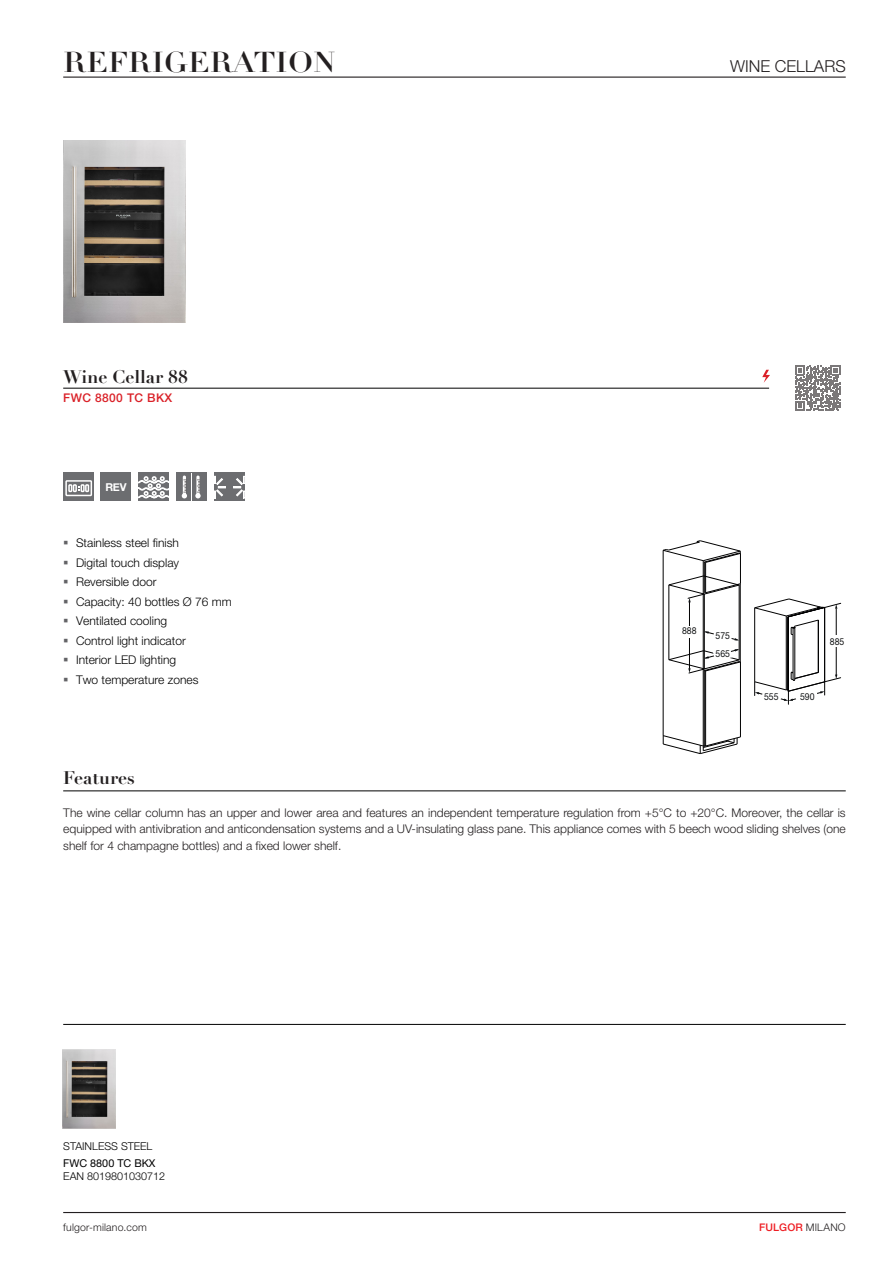
<style>
.page{position:relative;width:893px;height:1263px;background:#fff}
.page>*{position:absolute;margin:0;border:0;box-sizing:border-box;transform-origin:0 0}
.Nome_prodotto_2018{font:28.35px "Didot LT Pro Headline";color:#231f20;scale:1.11 1}
.Testo_descrizioni_20{font:700 18px "Didot LT Pro";color:#231f20}
.Nome_prodotto_2018-2{font:300 16.5px "Helvetica Neue LT Std";color:#231f20}
.Testo_descrizioni_20-2{font:300 12px/16.5px "Helvetica Neue LT Std";color:#231f20;text-align:justify}
.Testo_descrizioni_20-3{font:300 12px "Helvetica Neue LT Std";color:#000}
.Testo_descrizioni_20-4{font:500 12px "Helvetica Neue LT Std";letter-spacing:.03em;color:#da2128}
.dati_ed_euro_bold{font:300 10.8px "Helvetica Neue LT Std";color:#000}
.dati_ed_euro_bold-2{font:10.8px "Helvetica Neue LT Std";color:#000}
.cella_icona{font:700 10.8px "Helvetica Neue";color:#fff}
.t1{font:300 10.5px "Helvetica Neue LT Std";letter-spacing:.02em;color:#231f20}
.t2{font:500 10.5px "Helvetica Neue LT Std";letter-spacing:.02em;color:#ee1d23}
.t3{font:9.6px/18.5px "Helvetica Neue LT Std";color:#111314;scale:.91 1}
.s1{color:#636366}
.s2{font-weight:300;color:#231f20}
</style>
<div class="page">
<hr style="left:63px;top:77px;width:783px;height:1px;background:#231f20">
<hr style="left:63px;top:388px;width:706px;height:1px;background:#000001">
<hr style="left:63px;top:791px;width:783px;height:1px;background:#000001">
<hr style="left:63px;top:1024px;width:783px;height:1px;background:#000001">
<div style="left:63px;top:472px;width:30px;height:29px;background:#6c6d70"></div>
<div style="left:65px;top:480px;width:27px;height:16px;border:2px solid #fff"></div>
<svg style="left:68px;top:484px;width:21px;height:8px"></svg>
<div style="left:101px;top:472px;width:30px;height:29px;background:#6c6d70"></div>
<div style="left:139px;top:472px;width:30px;height:29px;background:#6c6d70"></div>
<svg style="left:139px;top:476px;width:30px;height:23px"></svg>
<div style="left:176px;top:472px;width:30px;height:29px;background:#6c6d70"></div>
<svg style="left:182px;top:473px;width:19px;height:28px"></svg>
<hr style="left:787px;top:617px;width:1px;height:72px;background:#000001">
<hr style="left:754px;top:608px;width:1px;height:74px;background:#000001">
<hr style="left:786px;top:616px;width:1px;height:74px;background:#000001">
<hr style="left:663px;top:550px;width:1px;height:186px;background:#000001">
<hr style="left:740px;top:584px;width:1px;height:78px;background:#000001">
<hr style="left:703px;top:561px;width:1px;height:185px;background:#000001">
<hr style="left:669px;top:585px;width:1px;height:75px;background:#000001">
<hr style="left:704px;top:594px;width:1px;height:75px;background:#000001">
<hr style="left:739px;top:585px;width:1px;height:75px;background:#000001">
<hr style="left:704px;top:562px;width:1px;height:30px;background:#000001">
<hr style="left:705px;top:562px;width:1px;height:31px;background:#000001">
<hr style="left:740px;top:553px;width:1px;height:31px;background:#000001">
<hr style="left:704px;top:670px;width:1px;height:76px;background:#000001">
<hr style="left:705px;top:671px;width:1px;height:75px;background:#000001">
<hr style="left:740px;top:662px;width:1px;height:75px;background:#000001">
<svg style="left:663px;top:540px;width:78px;height:23px"></svg>
<svg style="left:663px;top:735px;width:78px;height:19px"></svg>
<hr style="left:793px;top:635px;width:1px;height:38px;background:#000001">
<hr style="left:794px;top:628px;width:1px;height:52px;background:#000001">
<hr style="left:818px;top:620px;width:1px;height:52px;background:#000001">
<hr style="left:824px;top:608px;width:1px;height:74px;background:#000001">
<hr style="left:788px;top:617px;width:1px;height:74px;background:#000001">
<hr style="left:689px;top:602px;width:1px;height:67px;background:#000001">
<svg style="left:754px;top:599px;width:87px;height:36px"></svg>
<hr style="left:836px;top:608px;width:1px;height:67px;background:#000001">
<hr style="left:834px;top:635px;width:4px;height:12px;background:#fff">
<svg style="left:754px;top:672px;width:87px;height:32px"></svg>
<svg style="left:668px;top:575px;width:73px;height:27px"></svg>
<svg style="left:668px;top:626px;width:73px;height:47px"></svg>
<div style="left:214px;top:472px;width:30px;height:29px;background:#6c6d70"></div>
<svg style="left:233px;top:476px;width:12px;height:22px"></svg>
<svg style="left:214px;top:476px;width:12px;height:22px"></svg>
<svg style="left:762px;top:370px;width:8px;height:13px"></svg>
<img style="left:63px;top:140px;width:122px;height:183px">
<img style="left:62px;top:1049px;width:54px;height:79px">
<svg style="left:795px;top:366px;width:45px;height:45px"></svg>
<hr style="left:63px;top:1212px;width:783px;height:1px;background:#231f20">
<p class="Nome_prodotto_2018" style="left:63px;top:45px;width:247px">REFRIGERATION</p>
<p class="Nome_prodotto_2018-2" style="left:730px;top:56px;width:117px">WINE CELLARS</p>
<p class="Testo_descrizioni_20" style="left:63px;top:365px;width:126px">Wine Cellar 88</p>
<p class="Testo_descrizioni_20-4" style="left:63px;top:390px;width:111px">FWC 8800 TC BKX</p>
<p class="cella_icona" style="left:105px;top:478px;width:23px">REV</p>
<p class="Testo_descrizioni_20-3" style="left:63px;top:536px;width:117px"><span class="s1">▪</span> Stainless steel finish</p>
<p class="Testo_descrizioni_20-3" style="left:63px;top:555px;width:117px"><span class="s1">▪</span> Digital touch display</p>
<p class="Testo_descrizioni_20-3" style="left:63px;top:575px;width:95px"><span class="s1">▪</span> Reversible door</p>
<p class="Testo_descrizioni_20-3" style="left:63px;top:594px;width:170px"><span class="s1">▪</span> Capacity: 40 bottles Ø 76 mm</p>
<p class="Testo_descrizioni_20-3" style="left:63px;top:614px;width:105px"><span class="s1">▪</span> Ventilated cooling</p>
<p class="Testo_descrizioni_20-3" style="left:63px;top:633px;width:124px"><span class="s1">▪</span> Control light indicator</p>
<p class="Testo_descrizioni_20-3" style="left:63px;top:653px;width:114px"><span class="s1">▪</span> Interior LED lighting</p>
<p class="Testo_descrizioni_20-3" style="left:63px;top:672px;width:137px"><span class="s1">▪</span> Two temperature zones</p>
<p class="Testo_descrizioni_20" style="left:63px;top:766px;width:73px">Features</p>
<p class="t3" style="left:682px;top:621px;width:17px">888</p>
<p class="t3" style="left:716px;top:626px;width:17px">575<br>565</p>
<p class="t3" style="left:830px;top:632px;width:17px">885</p>
<p class="t3" style="left:764px;top:687px;width:17px">555</p>
<p class="t3" style="left:800px;top:687px;width:17px">590</p>
<p class="Testo_descrizioni_20-2" style="left:63px;top:804px;width:784px">The wine cellar column has an upper and lower area and features an independent temperature regulation from +5°C to +20°C. Moreover, the cellar is equipped with antivibration and anticondensation systems and a UV-insulating glass pane. This appliance comes with 5 beech wood sliding shelves (one shelf for 4 champagne bottles) and a fixed lower shelf.</p>
<p class="dati_ed_euro_bold" style="left:63px;top:1140px;width:91px">STAINLESS STEEL</p>
<p class="dati_ed_euro_bold-2" style="left:63px;top:1157px;width:94px">FWC 8800 TC BKX</p>
<p class="dati_ed_euro_bold" style="left:63px;top:1169px;width:103px">EAN 8019801030712</p>
<p class="t1" style="left:63px;top:1220px;width:85px">fulgor-milano.com</p>
<p class="t2" style="left:759px;top:1220px;width:88px">FULGOR <span class="s2">MILANO</span></p>
</div>
